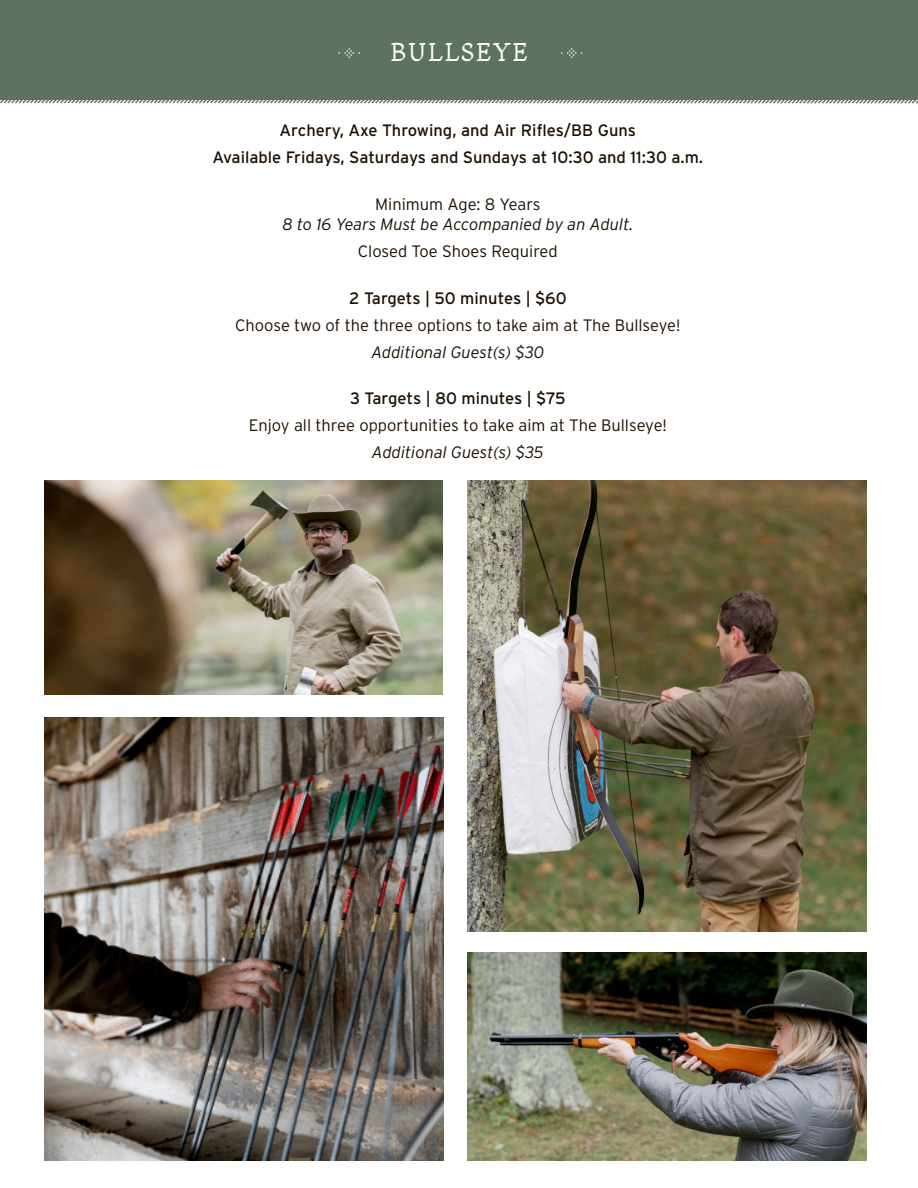
<style>
.page{position:relative;width:918px;height:1188px;background:#fff}
.page>*{position:absolute;margin:0;border:0;box-sizing:border-box;transform-origin:0 0}
.t1{font:27px "Sandleford";color:#fff}
.t2{font:16.5px/27px "Interstate";color:#1d1002;text-align:center}
.t3{font:300 16.5px "Interstate";color:#1d1002}
.t4{font:italic 300 16.5px "Interstate";color:#1d1002}
</style>
<div class="page">
<div style="left:0;top:0;width:918px;height:99px;background:#5d7261"></div>
<svg style="left:561px;top:48px;width:21px;height:10px"></svg>
<svg style="left:338px;top:48px;width:22px;height:10px"></svg>
<svg style="left:0;top:99px;width:918px;height:5px"></svg>
<img style="left:44px;top:717px;width:399px;height:444px">
<img style="left:468px;top:481px;width:398px;height:450px">
<img style="left:44px;top:480px;width:399px;height:214px">
<img style="left:467px;top:953px;width:399px;height:208px">
<h1 class="t1" style="left:390px;top:41px;width:141px">BULLSEYE</h1>
<p class="t2" style="left:213px;top:118px;width:492px">Archery, Axe Throwing, and Air Rifles/BB Guns<br>Available Fridays, Saturdays and Sundays at 10:30 and 11:30 a.m.</p>
<p class="t3" style="left:375px;top:197px;width:167px">Minimum Age: 8 Years</p>
<p class="t4" style="left:282px;top:217px;width:352px">8 to 16 Years Must be Accompanied by an Adult.</p>
<p class="t3" style="left:358px;top:244px;width:201px">Closed Toe Shoes Required</p>
<p class="t2" style="left:349px;top:285px;width:219px">2 Targets | 50 minutes | $60</p>
<p class="t3" style="left:235px;top:317px;width:447px">Choose two of the three options to take aim at The Bullseye!</p>
<p class="t4" style="left:371px;top:344px;width:174px">Additional Guest(s) $30</p>
<p class="t2" style="left:350px;top:386px;width:217px">3 Targets | 80 minutes | $75</p>
<p class="t3" style="left:249px;top:418px;width:420px">Enjoy all three opportunities to take aim at The Bullseye!</p>
<p class="t4" style="left:372px;top:445px;width:173px">Additional Guest(s) $35</p>
</div>
